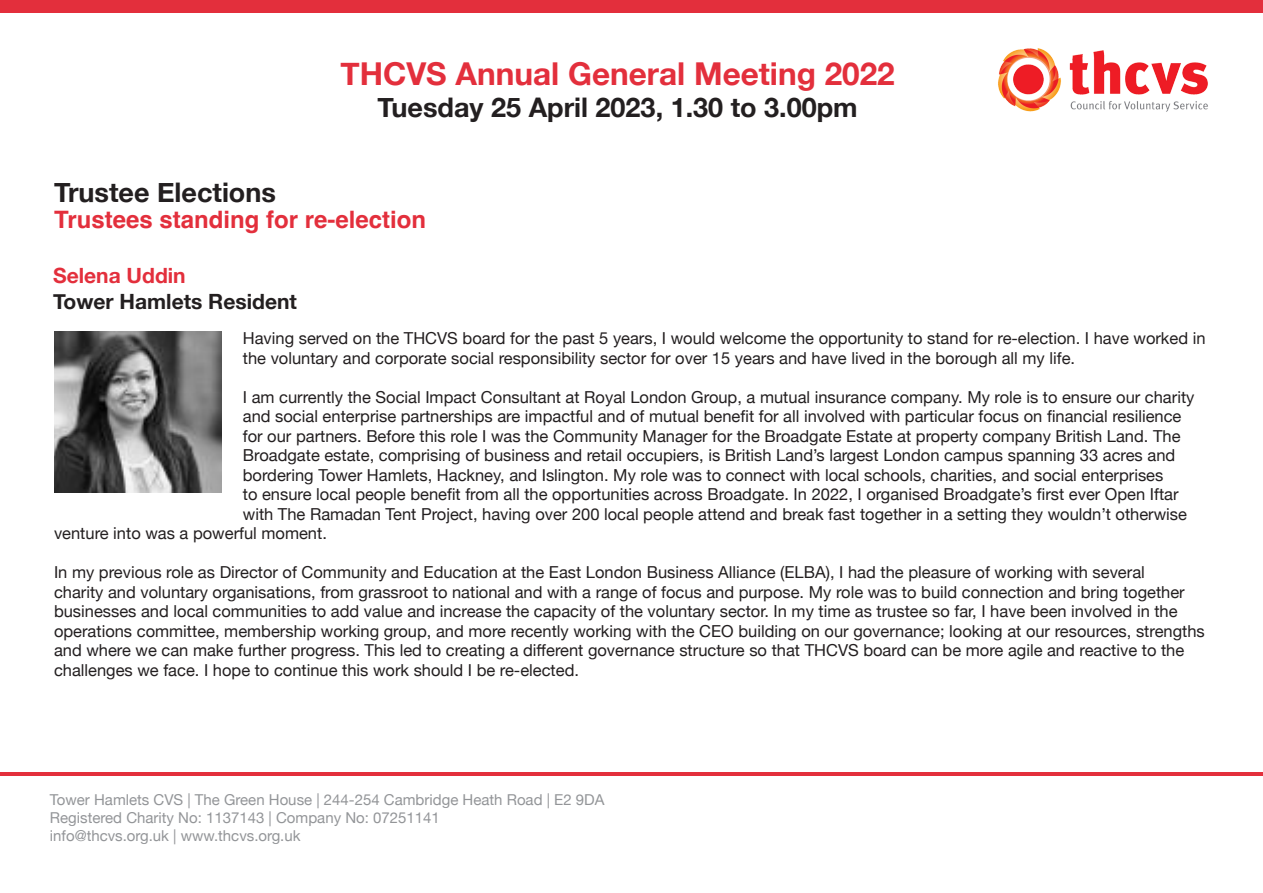
<style>
.page{position:relative;width:1263px;height:893px;background:#fff}
.page>*{position:absolute;margin:0;border:0;box-sizing:border-box;transform-origin:0 0}
.t1{font:700 31.5px "Helvetica Neue";color:#e32f3c}
.t2{font:700 27px "Helvetica Neue";color:#231f20}
.t3{font:700 24px "Helvetica";color:#e32f3c}
.t4{font:700 21px "Helvetica Neue";color:#231f20}
.t5{font:700 21px "Helvetica Neue";color:#e32f3c}
.t6{font:16.5px/19.5px "Helvetica Neue";color:#231f20}
.t7{font:15px "Helvetica Neue";color:#939598}
</style>
<div class="page">
<img style="left:998px;top:48px;width:210px;height:64px">
<div style="left:0;top:0;width:1263px;height:12px;background:#e32f3c"></div>
<hr style="left:0;top:773px;width:1263px;height:3px;background:#e32f3c">
<img style="left:54px;top:331px;width:168px;height:162px">
<p class="t1" style="left:340px;top:49px;width:556px">THCVS Annual General Meeting 2022</p>
<p class="t2" style="left:378px;top:86px;width:482px">Tuesday 25 April 2023, 1.30 to 3.00pm</p>
<p class="t2" style="left:54px;top:171px;width:223px">Trustee Elections</p>
<p class="t3" style="left:54px;top:205px;width:374px">Trustees standing for re-election</p>
<p class="t5" style="left:53px;top:259px;width:134px">Selena Uddin</p>
<p class="t4" style="left:53px;top:285px;width:245px">Tower Hamlets Resident</p>
<p class="t6" style="left:243px;top:330px;width:964px">Having served on the THCVS board for the past 5 years, I would welcome the opportunity to stand for re-election. I have worked in the voluntary and corporate social responsibility sector for over 15 years and have lived in the borough all my life.</p>
<p class="t6" style="left:243px;top:388px;width:953px">I am currently the Social Impact Consultant at Royal London Group, a mutual insurance company. My role is to ensure our charity</p>
<p class="t6" style="left:243px;top:408px;width:940px">and social enterprise partnerships are impactful and of mutual benefit for all involved with particular focus on financial resilience</p>
<p class="t6" style="left:243px;top:427px;width:939px">for our partners. Before this role I was the Community Manager for the Broadgate Estate at property company British Land. The</p>
<p class="t6" style="left:243px;top:447px;width:934px">Broadgate estate, comprising of business and retail occupiers, is British Land’s largest London campus spanning 33 acres and</p>
<p class="t6" style="left:243px;top:466px;width:922px">bordering Tower Hamlets, Hackney, and Islington. My role was to connect with local schools, charities, and social enterprises</p>
<p class="t6" style="left:243px;top:486px;width:937px">to ensure local people benefit from all the opportunities across Broadgate. In 2022, I organised Broadgate’s first ever Open Iftar</p>
<p class="t6" style="left:243px;top:505px;width:946px">with The Ramadan Tent Project, having over 200 local people attend and break fast together in a setting they wouldn’t otherwise</p>
<p class="t6" style="left:54px;top:525px;width:274px">venture into was a powerful moment.</p>
<p class="t6" style="left:54px;top:564px;width:1152px">In my previous role as Director of Community and Education at the East London Business Alliance (ELBA), I had the pleasure of working with several<br>charity and voluntary organisations, from grassroot to national and with a range of focus and purpose. My role was to build connection and bring together businesses and local communities to add value and increase the capacity of the voluntary sector. In my time as trustee so far, I have been involved in the operations committee, membership working group, and more recently working with the CEO building on our governance; looking at our resources, strengths and where we can make further progress. This led to creating a different governance structure so that THCVS board can be more agile and reactive to the challenges we face. I hope to continue this work should I be re-elected.</p>
<p class="t7" style="left:50px;top:789px;width:556px">Tower Hamlets CVS | The Green House | 244-254 Cambridge Heath Road | E2 9DA</p>
<p class="t7" style="left:50px;top:807px;width:391px">Registered Charity No: 1137143 | Company No: 07251141</p>
<p class="t7" style="left:50px;top:825px;width:252px">info@thcvs.org.uk | www.thcvs.org.uk</p>
</div>
